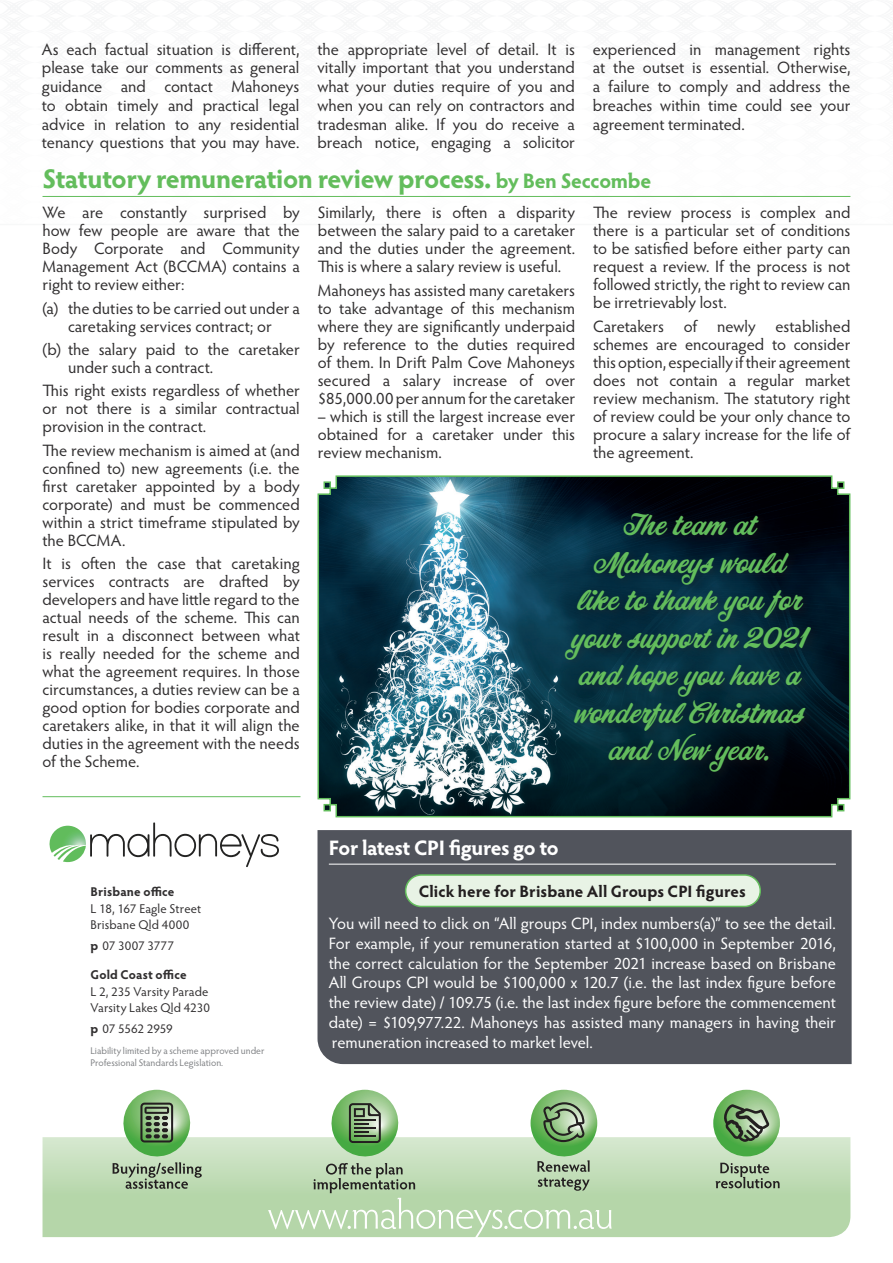
<style>
.page{position:relative;width:893px;height:1263px;background:#fff}
.page>*{position:absolute;margin:0;border:0;box-sizing:border-box;transform-origin:0 0}
.t1{font:27px/37.5px "Corner Store JF";color:#63bd5c;text-align:center}
.t2{font:700 27px "Hypatia Sans Pro";letter-spacing:-.02em;color:#63bd5c}
.t3{font:700 21px "Hypatia Sans Pro";letter-spacing:-.025em;color:#fff}
.t4{font:16.5px/18px "Hypatia Sans Pro";color:#312f30;text-align:justify}
.t5{font:16.5px/19.8px "Hypatia Sans Pro";color:#fff;text-align:justify}
.t6{font:700 16.5px "Hypatia Sans Pro";letter-spacing:.005em;color:#231f20}
.t7{font:12.75px/16.5px "Hypatia Sans Pro";letter-spacing:.01em;color:#312f30}
.t8{font:700 12.75px "Hypatia Sans Pro";letter-spacing:.01em;color:#312f30}
.t9{font:12.75px "Hypatia Sans Pro";letter-spacing:-.015em;color:#312f30}
.t10{font:9.75px/12px "Hypatia Sans Pro";color:#808285}
.s1{font-size:21px}
.s2{font-weight:700}
</style>
<div class="page">
<svg style="left:43px;top:1137px;width:807px;height:100px;background:#bddab2"></svg>
<svg style="left:113px;top:1090px;width:89px;height:99px"></svg>
<svg style="left:268px;top:1090px;width:344px;height:148px"></svg>
<svg style="left:713px;top:1090px;width:67px;height:66px;background:#89b481"></svg>
<svg style="left:715px;top:1163px;width:65px;height:25px;background:#97aa8f"></svg>
<svg style="left:49px;top:822px;width:230px;height:45px"></svg>
<hr style="left:43px;top:796px;width:257px;height:1px;background:#63bd5c">
<div style="left:317px;top:830px;width:535px;height:234px;background:#51545c"></div>
<div style="left:406px;top:875px;width:354px;height:31px;background:#e8f3e5;border-radius:16px"></div>
<div style="left:405px;top:874px;width:356px;height:33px;border:2px solid #63bd5c;border-radius:16px"></div>
<hr style="left:329px;top:864px;width:507px;height:1px;background:#fff">
<hr style="left:43px;top:196px;width:807px;height:1px;background:#63bd5c">
<svg style="left:317px;top:475px;width:534px;height:343px;background:#3c5d68"></svg>
<div style="left:560px;top:508px;width:262px;height:274px;background:#231f20;opacity:.45"></div>
<p class="t4" style="left:42px;top:39px;width:259px;line-height:18.8px">As each factual situation is different, please take our comments as general guidance and contact Mahoneys to obtain timely and practical legal advice in relation to any residential tenancy questions that you may have.</p>
<p class="t4" style="left:317px;top:39px;width:259px;line-height:18.8px">the appropriate level of detail. It is vitally important that you understand what your duties require of you and when you can rely on contractors and tradesman alike. If you do receive a breach notice, engaging a solicitor</p>
<p class="t4" style="left:593px;top:39px;width:259px;line-height:18.9px">experienced in management rights at the outset is essential. Otherwise, a failure to comply and address the breaches within time could see your agreement terminated.</p>
<h1 class="t2" style="left:43px;top:159px;width:610px">Statutory remuneration review process. <span class="s1">by Ben Seccombe</span></h1>
<p class="t4" style="left:43px;top:203px;width:259px">We are constantly surprised by how few people are aware that the Body Corporate and Community Management Act (BCCMA) contains a right to review either:</p>
<p class="t4" style="left:43px;top:298px;width:259px;text-align:center">(a) the duties to be carried out under a caretaking services contract; or</p>
<p class="t4" style="left:68px;top:340px;width:233px;text-indent:-25px">(b) the salary paid to the caretaker under such a contract.</p>
<p class="t4" style="left:43px;top:381px;width:259px">This right exists regardless of whether or not there is a similar contractual provision in the contract.</p>
<p class="t4" style="left:43px;top:440px;width:259px">The review mechanism is aimed at (and confined to) new agreements (i.e. the first caretaker appointed by a body corporate) and must be commenced within a strict timeframe stipulated by the BCCMA.</p>
<p class="t4" style="left:43px;top:554px;width:259px">It is often the case that caretaking services contracts are drafted by developers and have little regard to the actual needs of the scheme. This can result in a disconnect between what is really needed for the scheme and what the agreement requires. In those circumstances, a duties review can be a good option for bodies corporate and caretakers alike, in that it will align the duties in the agreement with the needs of the Scheme.</p>
<p class="t4" style="left:318px;top:203px;width:259px">Similarly, there is often a disparity between the salary paid to a caretaker and the duties under the agreement.<br>This is where a salary review is useful.</p>
<p class="t4" style="left:318px;top:281px;width:259px">Mahoneys has assisted many caretakers to take advantage of this mechanism where they are significantly underpaid by reference to the duties required of them. In Drift Palm Cove Mahoneys secured a salary increase of over $85,000.00 per annum for the caretaker</p>
<p class="t4" style="left:318px;top:407px;width:259px">– which is still the largest increase ever obtained for a caretaker under this review mechanism.</p>
<p class="t4" style="left:593px;top:203px;width:259px">The review process is complex and there is a particular set of conditions to be satisfied before either party can request a review. If the process is not followed strictly, the right to review can be irretrievably lost.</p>
<p class="t4" style="left:593px;top:317px;width:259px">Caretakers of newly established schemes are encouraged to consider this option, especially if their agreement does not contain a regular market review mechanism. The statutory right of review could be your only chance to procure a salary increase for the life of the agreement.</p>
<h1 class="t1" style="left:571px;top:508px;width:238px">The team at<br>Mahoneys would like to thank you for your support in 2021 and hope you have a wonderful Christmas and New year.</h1>
<p class="t8" style="left:90px;top:883px;width:86px">Brisbane office</p>
<p class="t7" style="left:90px;top:900px;width:112px">L 18, 167 Eagle Street<br>Brisbane Qld 4000</p>
<p class="t7" style="left:90px;top:937px;width:85px"><span class="s2">p</span> 07 3007 3777</p>
<p class="t8" style="left:90px;top:966px;width:98px">Gold Coast office</p>
<p class="t7" style="left:90px;top:983px;width:121px">L 2, 235 Varsity Parade<br>Varsity Lakes Qld 4230</p>
<p class="t9" style="left:90px;top:1020px;width:84px"><span class="s2">p</span> 07 5562 2959</p>
<p class="t10" style="left:90px;top:1044px;width:175px">Liability limited by a scheme approved under<br>Professional Standards Legislation.</p>
<p class="t3" style="left:329px;top:833px;width:231px">For latest CPI figures go to</p>
<p class="t6" style="left:419px;top:879px;width:329px">Click here for Brisbane All Groups CPI figures</p>
<p class="t5" style="left:329px;top:913px;width:509px">You will need to click on “All groups CPI, index numbers(a)” to see the detail.<br>For example, if your remuneration started at $100,000 in September 2016, the correct calculation for the September 2021 increase based on Brisbane All Groups CPI would be $100,000 x 120.7 (i.e. the last index figure before the review date) / 109.75 (i.e. the last index figure before the commencement date) = $109,977.22. Mahoneys has assisted many managers in having their remuneration increased to market level.</p>
</div>
